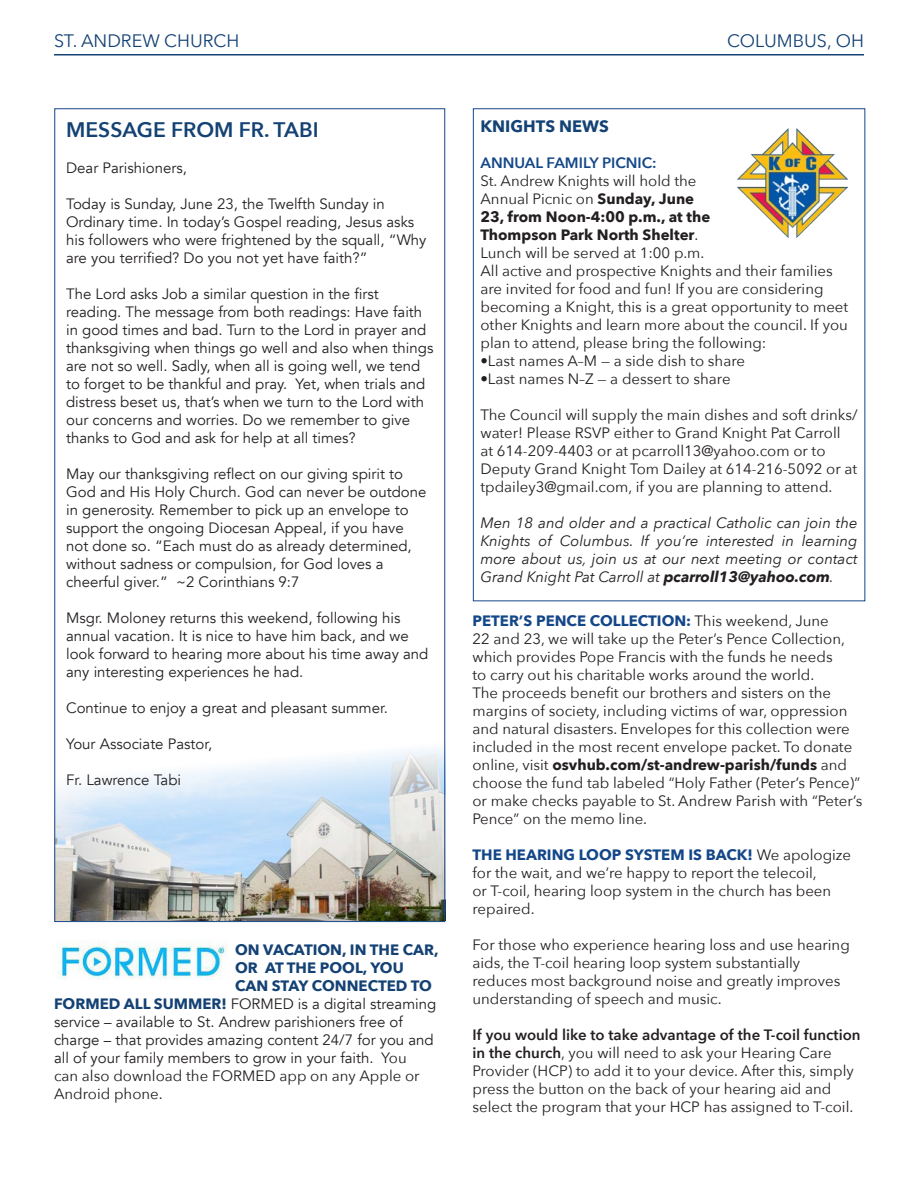
<style>
.page{position:relative;width:918px;height:1188px;background:#fff}
.page>*{position:absolute;margin:0;border:0;box-sizing:border-box;transform-origin:0 0}
.t1{font:600 21px "Avenir Next";color:#144274}
.t2{font:18px "Avenir Next";color:#144274}
.t3{font:700 16.5px "Avenir Next";color:#144274}
.t4{font:15px/18px "Avenir Next";color:#231f20}
.t5{font:15px/18px "Avenir";color:#231f20}
.t6{font:italic 15px/18px "Avenir Next";color:#231f20;text-align:justify}
.t7{font:700 15px "Avenir Next";color:#144274}
.s1{font-weight:600;color:#144789}
.s2{font-weight:700}
.s3{font-weight:700;color:#144789}
.s4{font-weight:600}
.s5{font-family:"Avenir Next";font-weight:700;color:#144274}
.s6{font-family:"Avenir Next"}
</style>
<div class="page">
<hr style="left:54px;top:54px;width:810px;height:2px;background:#144274">
<img style="left:56px;top:741px;width:390px;height:179px">
<img style="left:737px;top:128px;width:111px;height:110px">
<img style="left:57px;top:941px;width:171px;height:38px">
<p class="t2" style="left:54px;top:25px;width:187px">ST. ANDREW CHURCH</p>
<p class="t2" style="left:727px;top:26px;width:138px">COLUMBUS, OH</p>
<p class="t1" style="left:66px;top:112px;width:254px">MESSAGE FROM FR. TABI</p>
<p class="t3" style="left:480px;top:112px;width:130px">KNIGHTS NEWS</p>
<p class="t4" style="left:480px;top:154px;width:369px"><span class="s1">ANNUAL FAMILY PICNIC:<br></span>St. Andrew Knights will hold the<br>Annual Picnic on <span class="s2">Sunday, June<br>23, from Noon-4:00 p.m., at the<br>Thompson Park North Shelter</span>.<br>Lunch will be served at 1:00 p.m.<br>All active and prospective Knights and their families are invited for food and fun! If you are considering becoming a Knight, this is a great opportunity to meet other Knights and learn more about the council. If you plan to attend, please bring the following:</p>
<p class="t4" style="left:480px;top:352px;width:266px">•Last names A–M — a side dish to share</p>
<p class="t4" style="left:480px;top:370px;width:252px">•Last names N–Z — a dessert to share</p>
<p class="t4" style="left:480px;top:406px;width:379px">The Council will supply the main dishes and soft drinks/ water! Please RSVP either to Grand Knight Pat Carroll<br>at 614-209-4403 or at pcarroll13@yahoo.com or to Deputy Grand Knight Tom Dailey at 614-216-5092 or at tpdailey3@gmail.com, if you are planning to attend.</p>
<p class="t6" style="left:480px;top:513px;width:379px">Men 18 and older and a practical Catholic can join the Knights of Columbus. If you’re interested in learning more about us, join us at our next meeting or contact Grand Knight Pat Carroll at <span class="s2">pcarroll13@yahoo.com</span>.</p>
<p class="t4" style="left:472px;top:611px;width:391px"><span class="s3">PETER’S PENCE COLLECTION:</span> This weekend, June<br>22 and 23, we will take up the Peter’s Pence Collection, which provides Pope Francis with the funds he needs<br>to carry out his charitable works around the world.<br>The proceeds benefit our brothers and sisters on the margins of society, including victims of war, oppression and natural disasters. Envelopes for this collection were included in the most recent envelope packet. To donate online, visit <span class="s2">osvhub.com/st-andrew-parish/funds</span> and choose the fund tab labeled “Holy Father (Peter’s Pence)” or make checks payable to St. Andrew Parish with “Peter’s Pence” on the memo line.</p>
<p class="t4" style="left:472px;top:845px;width:380px"><span class="s3">THE HEARING LOOP SYSTEM IS BACK!</span> We apologize for the wait, and we’re happy to report the telecoil,<br>or T-coil, hearing loop system in the church has been repaired.</p>
<p class="t4" style="left:472px;top:935px;width:379px">For those who experience hearing loss and use hearing aids, the T-coil hearing loop system substantially reduces most background noise and greatly improves understanding of speech and music.</p>
<p class="t4" style="left:472px;top:1025px;width:390px"><span class="s4">If you would like to take advantage of the T-coil function in the church</span>, you will need to ask your Hearing Care Provider (HCP) to add it to your device. After this, simply press the button on the back of your hearing aid and select the program that your HCP has assigned to T-coil.</p>
<p class="t5" style="left:66px;top:159px;width:122px">Dear Parishioners,</p>
<p class="t5" style="left:66px;top:195px;width:362px">Today is Sunday, June 23, the Twelfth Sunday in Ordinary time. In today’s Gospel reading, Jesus asks his followers who were frightened by the squall, “Why are you terrified? Do you not yet have faith?”</p>
<p class="t5" style="left:66px;top:285px;width:369px">The Lord asks Job a similar question in the first reading. The message from both readings: Have faith in good times and bad. Turn to the Lord in prayer and thanksgiving when things go well and also when things are not so well. Sadly, when all is going well, we tend to forget to be thankful and pray. Yet, when trials and distress beset us, that’s when we turn to the Lord with our concerns and worries. Do we remember to give thanks to God and ask for help at all times?</p>
<p class="t5" style="left:66px;top:465px;width:362px">May our thanksgiving reflect on our giving spirit to God and His Holy Church. God can never be outdone in generosity. Remember to pick up an envelope to support the ongoing Diocesan Appeal, if you have not done so. “Each must do as already determined, without sadness or compulsion, for God loves a cheerful giver.” ~2 Corinthians 9:7</p>
<p class="t5" style="left:66px;top:609px;width:364px">Msgr. Moloney returns this weekend, following his annual vacation. It is nice to have him back, and we look forward to hearing more about his time away and any interesting experiences he had.</p>
<p class="t5" style="left:66px;top:699px;width:323px">Continue to enjoy a great and pleasant summer.</p>
<p class="t5" style="left:66px;top:735px;width:148px">Your Associate Pastor,</p>
<p class="t5" style="left:66px;top:771px;width:117px">Fr. Lawrence Tabi</p>
<p class="t7" style="left:235px;top:936px;width:205px">ON VACATION, IN THE CAR,</p>
<p class="t7" style="left:235px;top:954px;width:170px">OR AT THE POOL, YOU</p>
<p class="t7" style="left:235px;top:972px;width:198px">CAN STAY CONNECTED TO</p>
<p class="t5" style="left:54px;top:995px;width:384px"><span class="s5">FORMED ALL SUMMER!</span> FORMED is a digital streaming</p>
<p class="t5" style="left:54px;top:1013px;width:350px">service – available to St. Andrew parishioners free of</p>
<p class="t5" style="left:54px;top:1031px;width:381px">charge – that provides amazing content 24/7 for you and</p>
<p class="t5" style="left:54px;top:1049px;width:354px">all of your family members to grow in your faith. <span class="s6">You</span></p>
<p class="t4" style="left:54px;top:1066px;width:367px">can also download the FORMED app on any Apple or</p>
<p class="t4" style="left:54px;top:1084px;width:110px">Android phone.</p>
</div>
